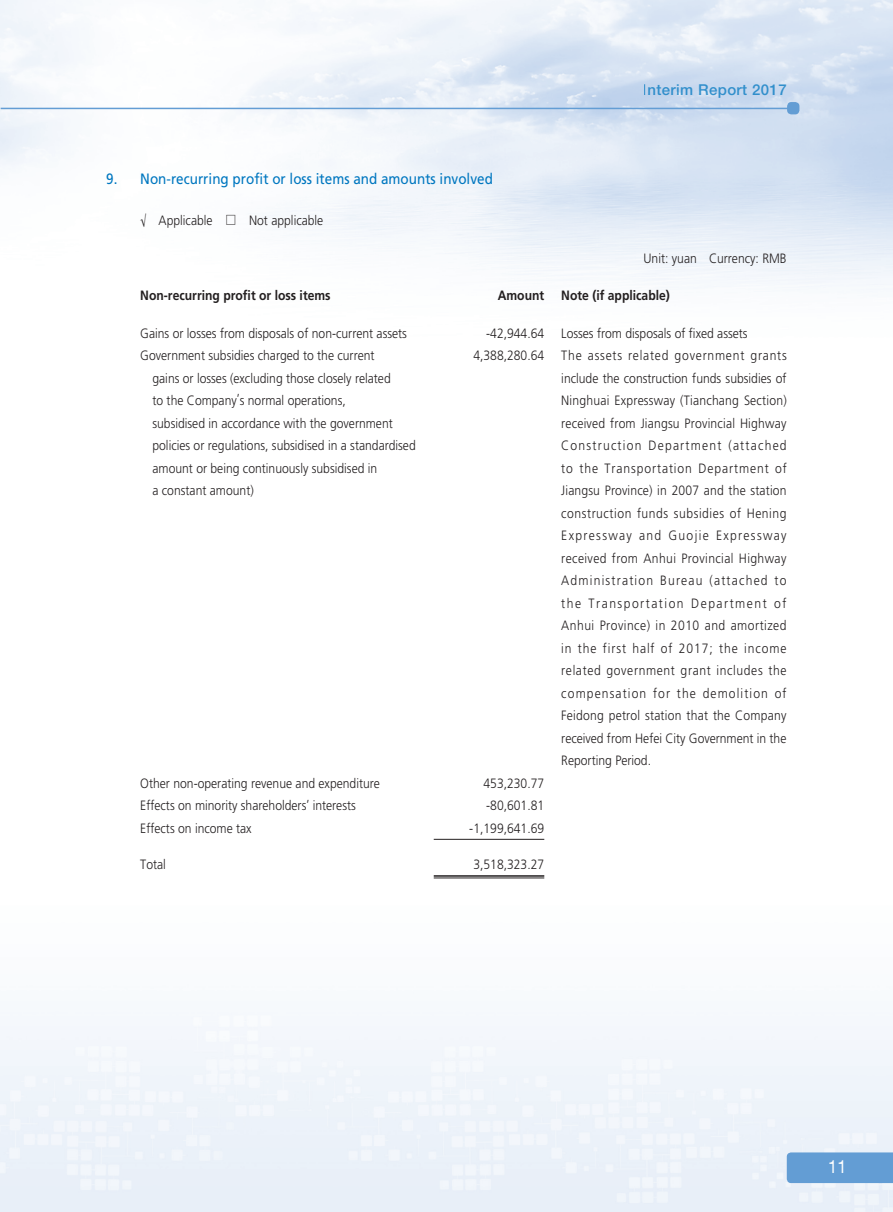
<style>
.page{position:relative;width:893px;height:1212px;background:#fff}
.page>*{position:absolute;margin:0;border:0;box-sizing:border-box;transform-origin:0 0}
.t1{font:18px "Helvetica Neue LT Std";color:#fff;scale:.9 1}
._4__副標題{font:15px "Frutiger LT Std";color:#0077c0;scale:.9 1}
.t2{font:500 15px "Helvetica Neue LT Std";letter-spacing:.025em;color:#0077c0}
._1__內文{font:300 13.5px/22.5px "Frutiger LT Std";color:#231f20;text-align:justify;scale:.9 1}
._1__內文-2{font:700 13.5px "Frutiger LT Std";color:#231f20;scale:.9 1}
.s1{font-family:"Times LT Std";font-weight:400}
.s2{font-family:"M Hei HK"}
.s3{font-stretch:condensed}
</style>
<div class="page">
<div style="left:787px;top:102px;width:12px;height:12px;background:#639dd4;border-radius:4px"></div>
<hr style="left:1px;top:108px;width:790px;height:1px;background:#639dd4">
<div style="left:787px;top:1152px;width:106px;height:31px;background:#639dd4"></div>
<hr style="left:434px;top:839px;width:110px;height:1px;background:#231f20">
<hr style="left:434px;top:875px;width:110px;height:2px;background:#231f20">
<hr style="left:434px;top:878px;width:110px;height:1px;background:#231f20">
<p class="_4__副標題" style="left:106px;top:169px;width:431px">9. Non-recurring profit or loss items and amounts involved</p>
<p class="_1__內文" style="left:140px;top:209px;width:205px"><span class="s1">√</span> Applicable <span class="s2">□</span> Not applicable</p>
<p class="t2" style="left:643px;top:81px;width:145px">Interim Report 2017</p>
<p class="_1__內文" style="left:643px;top:247px;width:161px">Unit: yuan Currency: RMB</p>
<p class="_1__內文-2" style="left:140px;top:287px;width:213px">Non-recurring profit or loss items</p>
<p class="_1__內文-2" style="left:498px;top:287px;width:53px">Amount</p>
<p class="_1__內文-2" style="left:561px;top:287px;width:122px">Note (if applicable)</p>
<p class="_1__內文" style="left:140px;top:322px;width:298px">Gains or losses from disposals of non-current assets</p>
<p class="_1__內文" style="left:486px;top:322px;width:66px">-42,944.64</p>
<p class="_1__內文" style="left:561px;top:322px;width:209px">Losses from disposals of fixed assets</p>
<p class="_1__內文" style="left:140px;top:344px;width:262px">Government subsidies charged to the current</p>
<p class="_1__內文" style="left:152px;top:367px;width:266px">gains or losses (excluding those closely related</p>
<p class="_1__內文" style="left:152px;top:389px;width:216px">to the Company<span class="s3">’</span>s normal operations,</p>
<p class="_1__內文" style="left:152px;top:412px;width:269px">subsidised in accordance with the government</p>
<p class="_1__內文" style="left:152px;top:434px;width:294px">policies or regulations, subsidised in a standardised</p>
<p class="_1__內文" style="left:152px;top:457px;width:251px">amount or being continuously subsidised in</p>
<p class="_1__內文" style="left:152px;top:479px;width:114px">a constant amount)</p>
<p class="_1__內文" style="left:473px;top:344px;width:80px">4,388,280.64</p>
<p class="_1__內文" style="left:561px;top:344px;width:252px">The assets related government grants include the construction funds subsidies of Ninghuai Expressway (Tianchang Section) received from Jiangsu Provincial Highway Construction Department (attached to the Transportation Department of Jiangsu Province) in 2007 and the station construction funds subsidies of Hening Expressway and Guojie Expressway received from Anhui Provincial Highway Administration Bureau (attached to the Transportation Department of Anhui Province) in 2010 and amortized in the first half of 2017; the income related government grant includes the compensation for the demolition of Feidong petrol station that the Company received from Hefei City Government in the Reporting Period.</p>
<p class="_1__內文" style="left:140px;top:772px;width:268px">Other non-operating revenue and expenditure</p>
<p class="_1__內文" style="left:483px;top:772px;width:69px">453,230.77</p>
<p class="_1__內文" style="left:140px;top:794px;width:241px">Effects on minority shareholders<span class="s3">’</span> interests</p>
<p class="_1__內文" style="left:486px;top:794px;width:66px">-80,601.81</p>
<p class="_1__內文" style="left:140px;top:817px;width:125px">Effects on income tax</p>
<p class="_1__內文" style="left:469px;top:817px;width:85px">-1,199,641.69</p>
<p class="_1__內文" style="left:140px;top:853px;width:30px">Total</p>
<p class="_1__內文" style="left:473px;top:853px;width:80px">3,518,323.27</p>
<h1 class="t1" style="left:828px;top:1156px;width:22px">11</h1>
</div>
